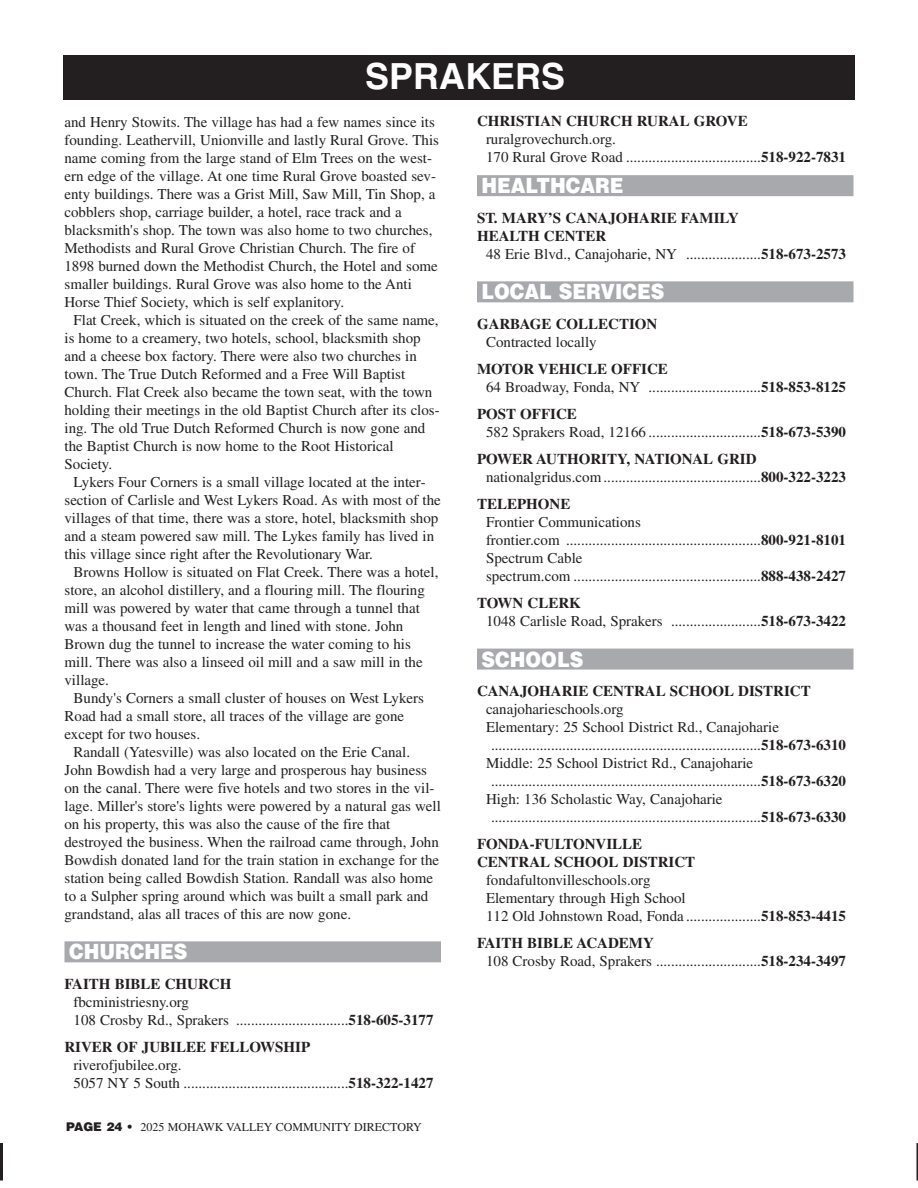
<style>
.page{position:relative;width:918px;height:1188px;background:#fff}
.page>*{position:absolute;margin:0;border:0;box-sizing:border-box;transform-origin:0 0}
.t1{font:700 36px "Helvetica";color:#fff}
.t2{font:900 21px "Helvetica";color:#fff;scale:.9 1}
.t3{font:15px/18px "Times";color:#231f20}
.t4{font:700 15px/18px "Times";color:#231f20}
.t5{font:12px "Times";color:#231f20}
.s1{font-weight:700}
.s2{font-family:"Helvetica";font-weight:900}
</style>
<div class="page">
<hr style="left:916px;top:1143px;width:2px;height:37px;background:#231f20">
<hr style="left:0;top:1143px;width:3px;height:37px;background:#231f20">
<div style="left:64px;top:941px;width:377px;height:21px;background:#a7a9ac"></div>
<div style="left:477px;top:175px;width:377px;height:21px;background:#a7a9ac"></div>
<div style="left:477px;top:281px;width:377px;height:21px;background:#a7a9ac"></div>
<div style="left:477px;top:649px;width:377px;height:21px;background:#a7a9ac"></div>
<div style="left:63px;top:56px;width:792px;height:44px;background:#231f20"></div>
<h1 class="t1" style="left:365px;top:63px;width:201px">SPRAKERS</h1>
<p class="t3" style="left:64px;top:114px;width:372px">and Henry Stowits. The village has had a few names since its</p>
<p class="t3" style="left:64px;top:132px;width:376px">founding. Leathervill, Unionville and lastly Rural Grove. This</p>
<p class="t3" style="left:64px;top:150px;width:369px">name coming from the large stand of Elm Trees on the west-</p>
<p class="t3" style="left:64px;top:168px;width:373px">ern edge of the village. At one time Rural Grove boasted sev-</p>
<p class="t3" style="left:64px;top:186px;width:373px">enty buildings. There was a Grist Mill, Saw Mill, Tin Shop, a</p>
<p class="t3" style="left:64px;top:204px;width:339px">cobblers shop, carriage builder, a hotel, race track and a</p>
<p class="t3" style="left:64px;top:222px;width:369px">blacksmith's shop. The town was also home to two churches,</p>
<p class="t3" style="left:64px;top:240px;width:352px">Methodists and Rural Grove Christian Church. The fire of</p>
<p class="t3" style="left:64px;top:258px;width:375px">1898 burned down the Methodist Church, the Hotel and some</p>
<p class="t3" style="left:64px;top:276px;width:349px">smaller buildings. Rural Grove was also home to the Anti</p>
<p class="t3" style="left:64px;top:294px;width:281px">Horse Thief Society, which is self explanitory.</p>
<p class="t3" style="left:74px;top:312px;width:367px">Flat Creek, which is situated on the creek of the same name,</p>
<p class="t3" style="left:64px;top:330px;width:358px">is home to a creamery, two hotels, school, blacksmith shop</p>
<p class="t3" style="left:64px;top:348px;width:354px">and a cheese box factory. There were also two churches in</p>
<p class="t3" style="left:64px;top:366px;width:342px">town. The True Dutch Reformed and a Free Will Baptist</p>
<p class="t3" style="left:64px;top:384px;width:369px">Church. Flat Creek also became the town seat, with the town</p>
<p class="t3" style="left:64px;top:402px;width:377px">holding their meetings in the old Baptist Church after its clos-</p>
<p class="t3" style="left:64px;top:420px;width:362px">ing. The old True Dutch Reformed Church is now gone and</p>
<p class="t3" style="left:64px;top:438px;width:331px">the Baptist Church is now home to the Root Historical</p>
<p class="t3" style="left:64px;top:456px;width:49px">Society.</p>
<p class="t3" style="left:74px;top:474px;width:354px">Lykers Four Corners is a small village located at the inter-</p>
<p class="t3" style="left:64px;top:492px;width:378px">section of Carlisle and West Lykers Road. As with most of the</p>
<p class="t3" style="left:64px;top:510px;width:375px">villages of that time, there was a store, hotel, blacksmith shop</p>
<p class="t3" style="left:64px;top:528px;width:371px">and a steam powered saw mill. The Lykes family has lived in</p>
<p class="t3" style="left:64px;top:546px;width:310px">this village since right after the Revolutionary War.</p>
<p class="t3" style="left:74px;top:564px;width:366px">Browns Hollow is situated on Flat Creek. There was a hotel,</p>
<p class="t3" style="left:64px;top:582px;width:362px">store, an alcohol distillery, and a flouring mill. The flouring</p>
<p class="t3" style="left:64px;top:600px;width:357px">mill was powered by water that came through a tunnel that</p>
<p class="t3" style="left:64px;top:618px;width:340px">was a thousand feet in length and lined with stone. John</p>
<p class="t3" style="left:64px;top:636px;width:348px">Brown dug the tunnel to increase the water coming to his</p>
<p class="t3" style="left:64px;top:654px;width:360px">mill. There was also a linseed oil mill and a saw mill in the</p>
<p class="t3" style="left:64px;top:672px;width:46px">village.</p>
<p class="t3" style="left:74px;top:690px;width:352px">Bundy's Corners a small cluster of houses on West Lykers</p>
<p class="t3" style="left:64px;top:708px;width:341px">Road had a small store, all traces of the village are gone</p>
<p class="t3" style="left:64px;top:726px;width:137px">except for two houses.</p>
<p class="t3" style="left:74px;top:744px;width:338px">Randall (Yatesville) was also located on the Erie Canal.</p>
<p class="t3" style="left:64px;top:762px;width:364px">John Bowdish had a very large and prosperous hay business</p>
<p class="t3" style="left:64px;top:780px;width:372px">on the canal. There were five hotels and two stores in the vil-</p>
<p class="t3" style="left:64px;top:798px;width:378px">lage. Miller's store's lights were powered by a natural gas well</p>
<p class="t3" style="left:64px;top:816px;width:327px">on his property, this was also the cause of the fire that</p>
<p class="t3" style="left:64px;top:834px;width:376px">destroyed the business. When the railroad came through, John</p>
<p class="t3" style="left:64px;top:852px;width:376px">Bowdish donated land for the train station in exchange for the</p>
<p class="t3" style="left:64px;top:870px;width:370px">station being called Bowdish Station. Randall was also home</p>
<p class="t3" style="left:64px;top:888px;width:365px">to a Sulpher spring around which was built a small park and</p>
<p class="t3" style="left:64px;top:906px;width:288px">grandstand, alas all traces of this are now gone.</p>
<h2 class="t2" style="left:69px;top:944px;width:133px">CHURCHES</h2>
<p class="t4" style="left:64px;top:976px;width:168px">FAITH BIBLE CHURCH</p>
<p class="t3" style="left:74px;top:994px;width:362px">fbcministriesny.org<br>108 Crosby Rd., Sprakers ..............................<span class="s1">518-605-3177</span></p>
<p class="t4" style="left:64px;top:1039px;width:247px">RIVER OF JUBILEE FELLOWSHIP</p>
<p class="t3" style="left:74px;top:1057px;width:362px">riverofjubilee.org.<br>5057 NY 5 South ............................................<span class="s1">518-322-1427</span></p>
<p class="t5" style="left:66px;top:1122px;width:357px"><span class="s2">PAGE 24 •</span> 2025 MOHAWK VALLEY COMMUNITY DIRECTORY</p>
<p class="t4" style="left:477px;top:113px;width:272px">CHRISTIAN CHURCH RURAL GROVE</p>
<p class="t3" style="left:486px;top:131px;width:362px">ruralgrovechurch.org.<br>170 Rural Grove Road ....................................<span class="s1">518-922-7831</span></p>
<h2 class="t2" style="left:482px;top:178px;width:159px">HEALTHCARE</h2>
<p class="t4" style="left:477px;top:210px;width:264px">ST. MARY’S CANAJOHARIE FAMILY</p>
<p class="t4" style="left:477px;top:228px;width:131px">HEALTH CENTER</p>
<p class="t3" style="left:486px;top:246px;width:362px">48 Erie Blvd., Canajoharie, NY ....................<span class="s1">518-673-2573</span></p>
<h2 class="t2" style="left:482px;top:284px;width:205px">LOCAL SERVICES</h2>
<p class="t4" style="left:477px;top:316px;width:182px">GARBAGE COLLECTION</p>
<p class="t3" style="left:486px;top:334px;width:112px">Contracted locally</p>
<p class="t3" style="left:486px;top:361px;width:362px;text-indent:-9px"><span class="s1">MOTOR VEHICLE OFFICE<br></span>64 Broadway, Fonda, NY ..............................<span class="s1">518-853-8125</span></p>
<p class="t3" style="left:486px;top:406px;width:362px;text-indent:-9px"><span class="s1">POST OFFICE<br></span>582 Sprakers Road, 12166 ..............................<span class="s1">518-673-5390</span></p>
<p class="t3" style="left:486px;top:451px;width:362px;text-indent:-9px"><span class="s1">POWER AUTHORITY, NATIONAL GRID </span>nationalgridus.com ..........................................<span class="s1">800-322-3223</span></p>
<p class="t4" style="left:477px;top:496px;width:95px">TELEPHONE</p>
<p class="t3" style="left:486px;top:514px;width:362px">Frontier Communications<br>frontier.com ....................................................<span class="s1">800-921-8101<br></span>Spectrum Cable<br>spectrum.com ..................................................<span class="s1">888-438-2427</span></p>
<p class="t3" style="left:486px;top:595px;width:362px;text-indent:-9px"><span class="s1">TOWN CLERK<br></span>1048 Carlisle Road, Sprakers ........................<span class="s1">518-673-3422</span></p>
<h2 class="t2" style="left:482px;top:651px;width:115px">SCHOOLS</h2>
<p class="t4" style="left:477px;top:683px;width:335px">CANAJOHARIE CENTRAL SCHOOL DISTRICT</p>
<p class="t3" style="left:486px;top:702px;width:139px">canajoharieschools.org</p>
<p class="t3" style="left:486px;top:720px;width:295px">Elementary: 25 School District Rd., Canajoharie</p>
<p class="t3" style="left:491px;top:738px;width:356px">........................................................................<span class="s1">518-673-6310</span></p>
<p class="t3" style="left:486px;top:756px;width:269px">Middle: 25 School District Rd., Canajoharie</p>
<p class="t3" style="left:491px;top:774px;width:356px">........................................................................<span class="s1">518-673-6320</span></p>
<p class="t3" style="left:486px;top:792px;width:238px">High: 136 Scholastic Way, Canajoharie</p>
<p class="t3" style="left:491px;top:810px;width:356px">........................................................................<span class="s1">518-673-6330</span></p>
<p class="t4" style="left:477px;top:836px;width:220px">FONDA-FULTONVILLE<br>CENTRAL SCHOOL DISTRICT</p>
<p class="t3" style="left:486px;top:873px;width:362px">fondafultonvilleschools.org<br>Elementary through High School<br>112 Old Johnstown Road, Fonda ....................<span class="s1">518-853-4415</span></p>
<p class="t3" style="left:486px;top:936px;width:362px;text-indent:-9px"><span class="s1">FAITH BIBLE ACADEMY<br></span>108 Crosby Road, Sprakers ............................<span class="s1">518-234-3497</span></p>
</div>
